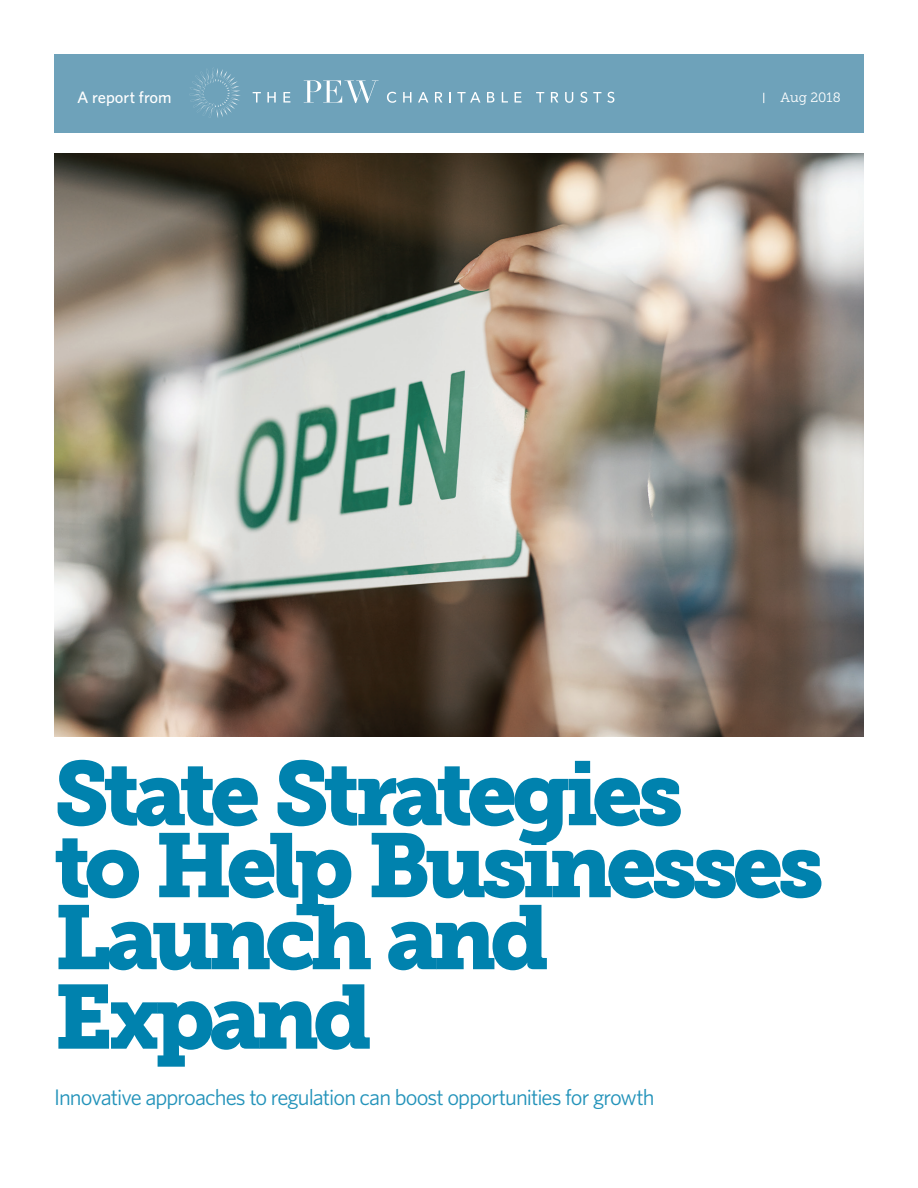
<style>
.page{position:relative;width:918px;height:1188px;background:#fff}
.page>*{position:absolute;margin:0;border:0;box-sizing:border-box;transform-origin:0 0}
.t1{font:90px/72px "Museo Slab 900";letter-spacing:-.07em;color:#0082ae}
.t2{font:22.5px "Whitney";letter-spacing:-.04em;color:#2393ba}
.t3{font:500 16.5px "Whitney";color:#fff}
.t4{font:13.5px "Museo Slab 300";color:#fff}
</style>
<div class="page">
<div style="left:54px;top:54px;width:810px;height:78px;background:#6ea2ba"></div>
<svg style="left:189px;top:68px;width:51px;height:50px"></svg>
<svg style="left:253px;top:92px;width:8px;height:11px"></svg>
<svg style="left:267px;top:92px;width:9px;height:11px"></svg>
<svg style="left:283px;top:92px;width:7px;height:11px"></svg>
<svg style="left:387px;top:92px;width:9px;height:11px"></svg>
<svg style="left:403px;top:92px;width:8px;height:11px"></svg>
<svg style="left:418px;top:92px;width:10px;height:11px"></svg>
<svg style="left:435px;top:92px;width:7px;height:11px"></svg>
<svg style="left:449px;top:92px;width:2px;height:11px"></svg>
<svg style="left:457px;top:92px;width:23px;height:11px"></svg>
<svg style="left:487px;top:92px;width:7px;height:11px"></svg>
<svg style="left:502px;top:92px;width:6px;height:11px"></svg>
<svg style="left:515px;top:92px;width:7px;height:11px"></svg>
<svg style="left:536px;top:92px;width:8px;height:11px"></svg>
<svg style="left:551px;top:92px;width:7px;height:11px"></svg>
<svg style="left:565px;top:92px;width:8px;height:11px"></svg>
<svg style="left:580px;top:92px;width:7px;height:11px"></svg>
<svg style="left:593px;top:92px;width:8px;height:11px"></svg>
<svg style="left:607px;top:92px;width:7px;height:11px"></svg>
<svg style="left:304px;top:80px;width:75px;height:23px"></svg>
<img style="left:54px;top:153px;width:810px;height:584px">
<p class="t3" style="left:77px;top:86px;width:96px">A report from</p>
<p class="t4" style="left:781px;top:90px;width:62px">Aug 2018</p>
<h1 class="t1" style="left:54px;top:758px;width:771px">State Strategies<br>to Help Businesses<br>Launch and</h1>
<h1 class="t1" style="left:54px;top:982px;width:320px">Expand</h1>
<p class="t2" style="left:54px;top:1083px;width:602px">Innovative approaches to regulation can boost opportunities for growth</p>
</div>
